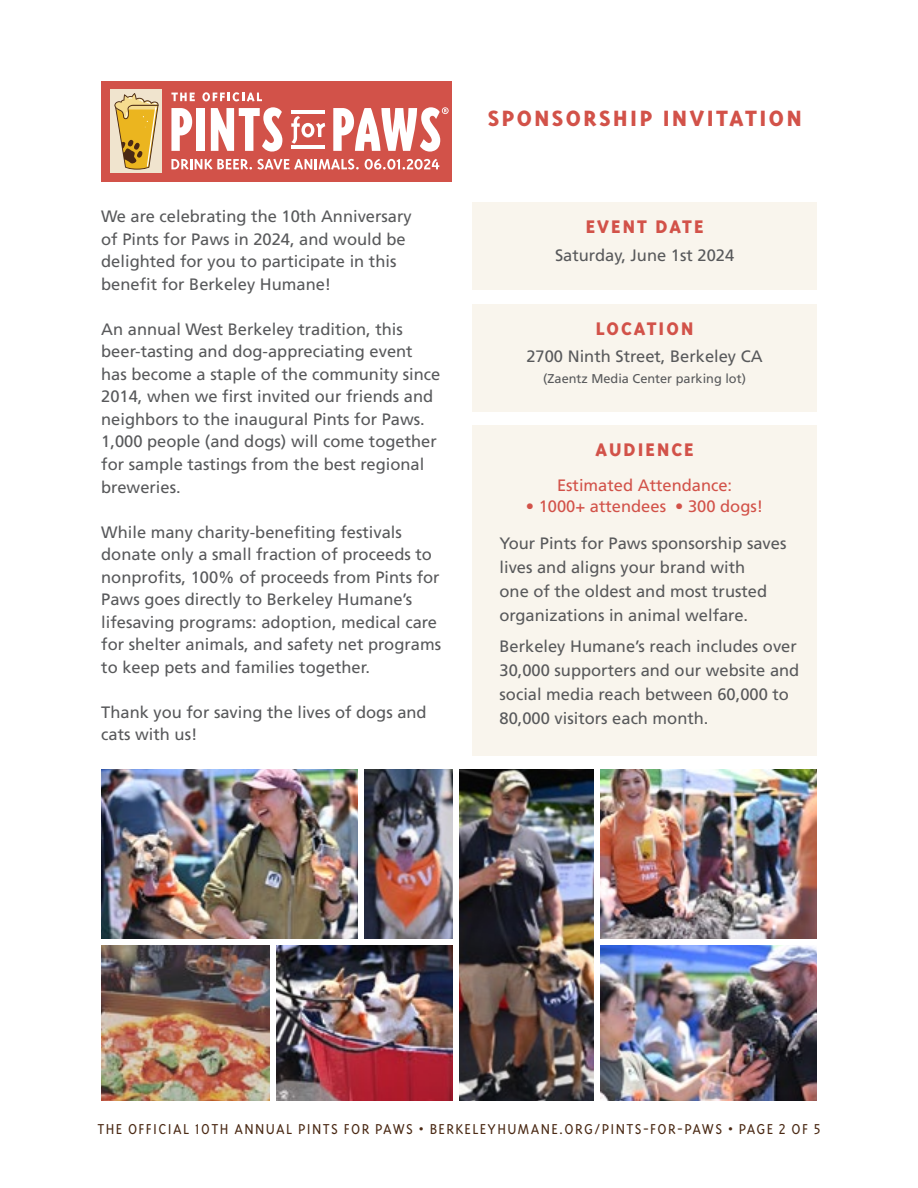
<style>
.page{position:relative;width:918px;height:1188px;background:#fff}
.page>*{position:absolute;margin:0;border:0;box-sizing:border-box;transform-origin:0 0}
.t1{font:800 25.5px "Triplex Sans OT";letter-spacing:.1em;color:#d25249}
.t2{font:800 21px "Triplex Sans OT";letter-spacing:.1em;color:#d25249}
.t3{font:16.5px/22.5px "Frutiger LT 55 Rm";color:#58595b}
.t4{font:300 16.5px "Triplex Sans OT";letter-spacing:.085em;color:#4a2914}
.t5{font:16.5px "Frutiger LT 55 Rm";color:#d25249}
.t6{font:12.75px "Frutiger LT 55 Rm";color:#58595b}
</style>
<div class="page">
<div style="left:101px;top:81px;width:351px;height:101px;background:#d25249"></div>
<div style="left:196px;top:108px;width:9px;height:43px;background:#fff"></div>
<svg style="left:171px;top:108px;width:21px;height:43px"></svg>
<svg style="left:211px;top:107px;width:71px;height:45px"></svg>
<svg style="left:291px;top:116px;width:34px;height:28px"></svg>
<hr style="left:291px;top:146px;width:34px;height:3px;background:#fff">
<hr style="left:291px;top:110px;width:34px;height:3px;background:#fff">
<svg style="left:333px;top:107px;width:116px;height:45px"></svg>
<svg style="left:171px;top:93px;width:24px;height:8px"></svg>
<svg style="left:202px;top:92px;width:60px;height:9px"></svg>
<svg style="left:171px;top:159px;width:188px;height:11px"></svg>
<svg style="left:365px;top:159px;width:74px;height:11px"></svg>
<div style="left:110px;top:89px;width:52px;height:84px;background:#f0e4ce"></div>
<svg style="left:114px;top:93px;width:45px;height:77px"></svg>
<div style="left:472px;top:202px;width:345px;height:88px;background:#f9f5ed"></div>
<div style="left:472px;top:425px;width:345px;height:331px;background:#f9f5ed"></div>
<div style="left:472px;top:304px;width:345px;height:108px;background:#f9f5ed"></div>
<img style="left:101px;top:945px;width:169px;height:155px">
<img style="left:101px;top:770px;width:257px;height:168px">
<img style="left:601px;top:945px;width:216px;height:155px">
<img style="left:277px;top:945px;width:175px;height:155px">
<img style="left:364px;top:770px;width:88px;height:168px">
<img style="left:459px;top:770px;width:135px;height:330px">
<img style="left:601px;top:770px;width:216px;height:168px">
<p class="t3" style="left:101px;top:206px;width:312px">We are celebrating the 10th Anniversary of Pints for Paws in 2024, and would be delighted for you to participate in this benefit for Berkeley Humane!</p>
<p class="t3" style="left:101px;top:318px;width:341px">An annual West Berkeley tradition, this beer-tasting and dog-appreciating event has become a staple of the community since 2014, when we first invited our friends and neighbors to the inaugural Pints for Paws.<br>1,000 people (and dogs) will come together for sample tastings from the best regional breweries.</p>
<p class="t3" style="left:101px;top:521px;width:341px">While many charity-benefiting festivals donate only a small fraction of proceeds to nonprofits, 100% of proceeds from Pints for Paws goes directly to Berkeley Humane’s lifesaving programs: adoption, medical care for shelter animals, and safety net programs to keep pets and families together.</p>
<p class="t3" style="left:101px;top:701px;width:327px">Thank you for saving the lives of dogs and cats with us!</p>
<h1 class="t1" style="left:488px;top:104px;width:315px">SPONSORSHIP INVITATION</h1>
<p class="t2" style="left:586px;top:215px;width:119px">EVENT DATE</p>
<p class="t3" style="left:555px;top:244px;width:181px">Saturday, June 1st 2024</p>
<p class="t2" style="left:596px;top:317px;width:99px">LOCATION</p>
<p class="t3" style="left:526px;top:346px;width:238px">2700 Ninth Street, Berkeley CA</p>
<p class="t6" style="left:543px;top:372px;width:204px">(Zaentz Media Center parking lot)</p>
<p class="t2" style="left:596px;top:438px;width:100px">AUDIENCE</p>
<p class="t5" style="left:557px;top:475px;width:177px">Estimated Attendance:</p>
<p class="t5" style="left:526px;top:496px;width:239px">• 1000+ attendees • 300 dogs!</p>
<p class="t3" style="left:500px;top:532px;width:288px;line-height:24px">Your Pints for Paws sponsorship saves lives and aligns your brand with<br>one of the oldest and most trusted organizations in animal welfare.</p>
<p class="t3" style="left:500px;top:634px;width:301px;line-height:24px">Berkeley Humane’s reach includes over 30,000 supporters and our website and social media reach between 60,000 to 80,000 visitors each month.</p>
<p class="t4" style="left:97px;top:1120px;width:725px">THE OFFICIAL 10TH ANNUAL PINTS FOR PAWS • BERKELEYHUMANE.ORG/PINTS-FOR-PAWS • PAGE 2 OF 5</p>
</div>
